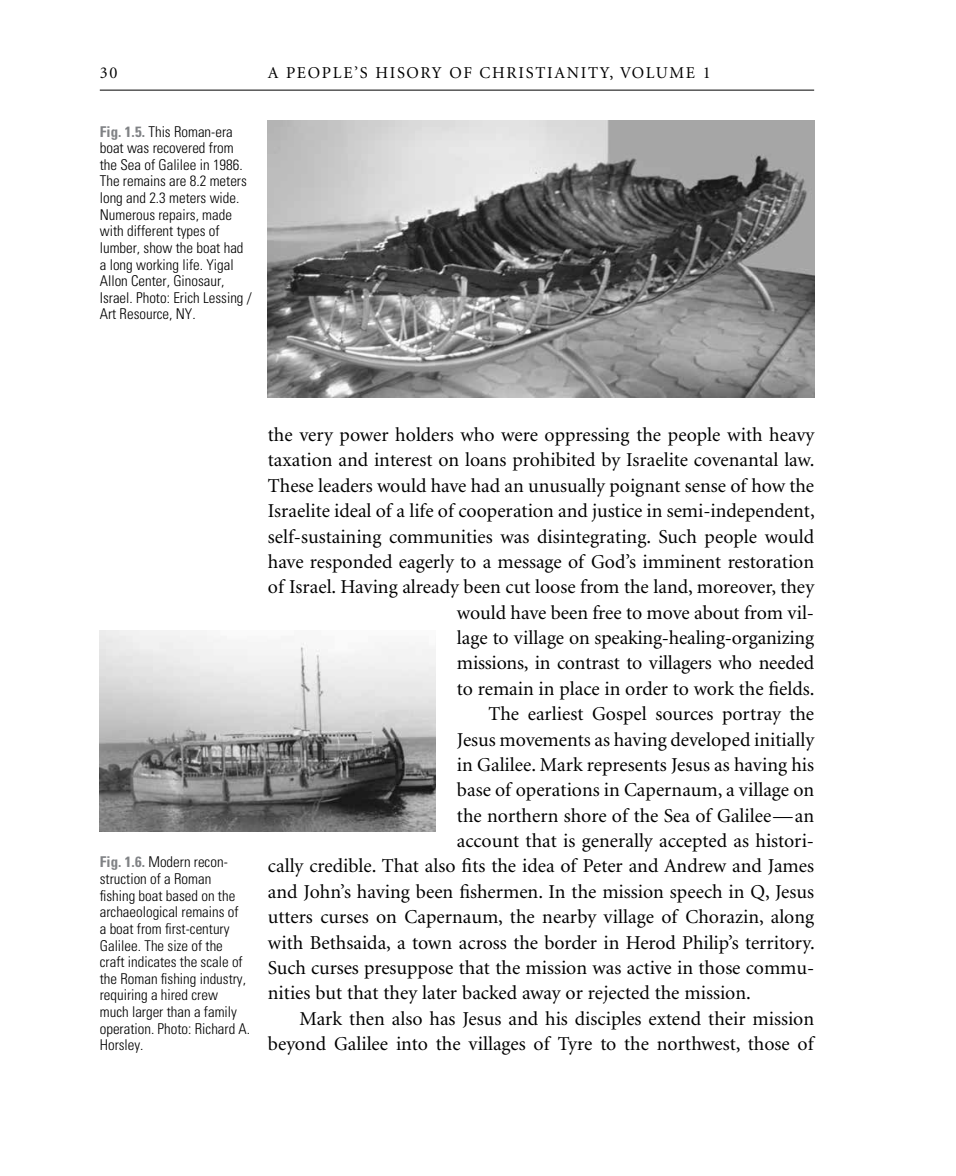
<style>
.page{position:relative;width:956px;height:1176px;background:#fff}
.page>*{position:absolute;margin:0;border:0;box-sizing:border-box;transform-origin:0 0}
.t1{font:19.6px "Minion";color:#000}
.t2{font:16.62px "Minion";letter-spacing:.1em;color:#000}
.t3{font:300 condensed 14.88px/16.6px "Univers";color:#000}
.s1{font-weight:700;color:#808285}
</style>
<div class="page">
<hr style="left:100px;top:90px;width:714px;height:1px;background:#000">
<img style="left:268px;top:121px;width:546px;height:276px">
<img style="left:100px;top:630px;width:336px;height:201px">
<p class="t2" style="left:100px;top:64px;width:19px">30</p>
<p class="t2" style="left:268px;top:64px;width:444px">A PEOPLE’S HISORY OF CHRISTIANITY, VOLUME 1</p>
<p class="t3" style="left:100px;top:123px;width:153px"><span class="s1">Fig. 1.5.</span> This Roman-era boat was recovered from the Sea of Galilee in 1986.<br>The remains are 8.2 meters long and 2.3 meters wide.<br>Numerous repairs, made with different types of lumber, show the boat had a long working life. Yigal<br>Allon Center, Ginosaur,<br>Israel. Photo: Erich Lessing /<br>Art Resource, NY.</p>
<p class="t3" style="left:100px;top:854px;width:152px"><span class="s1">Fig. 1.6.</span> Modern recon&shy;struction of a Roman fishing boat based on the archaeological remains of<br>a boat from first-century<br>Galilee. The size of the craft indicates the scale of the Roman fishing industry, requiring a hired crew much larger than a family operation. Photo: Richard A.<br>Horsley.</p>
<p class="t1" style="left:268px;top:425px;width:547px">the very power holders who were oppressing the people with heavy</p>
<p class="t1" style="left:268px;top:450px;width:548px">taxation and interest on loans prohibited by Israelite covenantal law.</p>
<p class="t1" style="left:268px;top:476px;width:548px">These leaders would have had an unusually poignant sense of how the</p>
<p class="t1" style="left:268px;top:501px;width:548px">Israelite ideal of a life of cooperation and justice in semi-independent,</p>
<p class="t1" style="left:268px;top:527px;width:547px">self-sustaining communities was disintegrating. Such people would</p>
<p class="t1" style="left:268px;top:552px;width:548px">have responded eagerly to a message of God’s imminent restoration</p>
<p class="t1" style="left:268px;top:577px;width:548px">of Israel. Having already been cut loose from the land, moreover, they</p>
<p class="t1" style="left:457px;top:603px;width:358px">would have been free to move about from vil-</p>
<p class="t1" style="left:457px;top:628px;width:358px">lage to village on speaking-healing-organizing</p>
<p class="t1" style="left:457px;top:653px;width:359px">missions, in contrast to villagers who needed</p>
<p class="t1" style="left:457px;top:679px;width:359px">to remain in place in order to work the fields.</p>
<p class="t1" style="left:488px;top:704px;width:327px">The earliest Gospel sources portray the</p>
<p class="t1" style="left:457px;top:730px;width:358px">Jesus movements as having developed initially</p>
<p class="t1" style="left:457px;top:755px;width:359px">in Galilee. Mark represents Jesus as having his</p>
<p class="t1" style="left:457px;top:780px;width:359px">base of operations in Capernaum, a village on</p>
<p class="t1" style="left:457px;top:806px;width:359px">the northern shore of the Sea of Galilee—an</p>
<p class="t1" style="left:457px;top:831px;width:358px">account that is generally accepted as histori-</p>
<p class="t1" style="left:268px;top:856px;width:547px">cally credible. That also fits the idea of Peter and Andrew and James</p>
<p class="t1" style="left:268px;top:882px;width:547px">and John’s having been fishermen. In the mission speech in Q, Jesus</p>
<p class="t1" style="left:268px;top:907px;width:547px">utters curses on Capernaum, the nearby village of Chorazin, along</p>
<p class="t1" style="left:268px;top:933px;width:548px">with Bethsaida, a town across the border in Herod Philip’s territory.</p>
<p class="t1" style="left:268px;top:958px;width:548px">Such curses presuppose that the mission was active in those commu-</p>
<p class="t1" style="left:268px;top:983px;width:484px">nities but that they later backed away or rejected the mission.</p>
<p class="t1" style="left:299px;top:1009px;width:516px">Mark then also has Jesus and his disciples extend their mission</p>
<p class="t1" style="left:268px;top:1034px;width:547px">beyond Galilee into the villages of Tyre to the northwest, those of</p>
</div>
